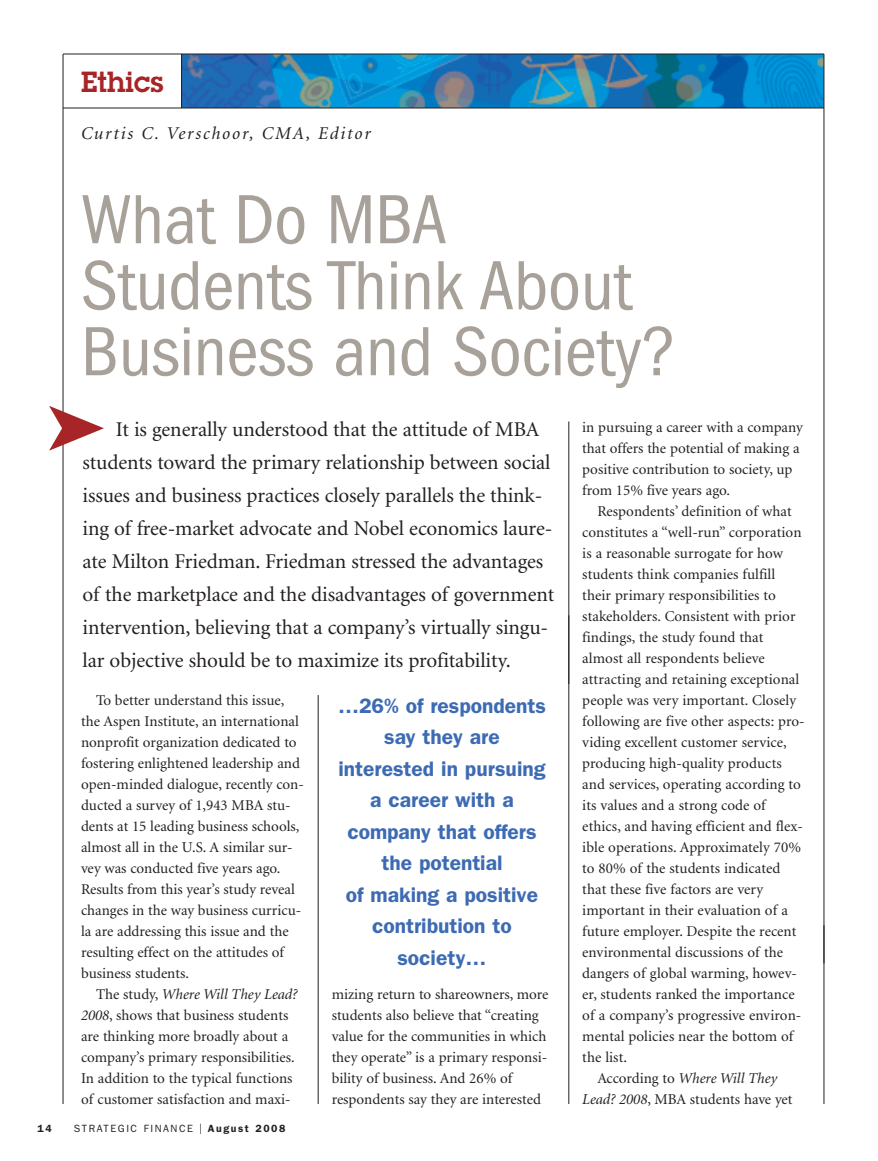
<style>
.page{position:relative;width:878px;height:1161px;background:#fff}
.page>*{position:absolute;margin:0;border:0;box-sizing:border-box;transform-origin:0 0}
.t1{font:condensed 72px/66px "Franklin Gothic";letter-spacing:-.005em;color:#a8a199}
.t2{font:600 28.5px "Lubalin Graph";color:#a72427}
.t3{font:21px/33px "Minion";letter-spacing:-.005em;color:#231f20}
.t4{font:600 21px/31.5px "Franklin Gothic";color:#3d6bb3;text-align:center}
.t5{font:italic 18px "Minion";letter-spacing:.1em;color:#231f20}
.t6{font:15px/21px "Minion";color:#231f20}
.t7{font:italic 15px "Minion";color:#231f20}
.t8{font:10.5px "Franklin Gothic";letter-spacing:.15em;color:#231f20}
.t9{font:600 10.5px "Franklin Gothic";color:#231f20}
.s1{font-style:italic}
.s2{font-size:15px}
.s3{font-weight:600}
.s4{font-style:normal}
</style>
<div class="page">
<img style="left:182px;top:55px;width:641px;height:53px">
<hr style="left:318px;top:695px;width:1px;height:409px;background:#231f20">
<hr style="left:568px;top:615px;width:1px;height:489px;background:#231f20">
<hr style="left:568px;top:422px;width:1px;height:262px;background:#231f20">
<hr style="left:63px;top:108px;width:761px;height:1px;background:#231f20">
<hr style="left:63px;top:54px;width:761px;height:1px;background:#231f20">
<hr style="left:63px;top:54px;width:1px;height:1050px;background:#231f20">
<svg style="left:49px;top:406px;width:55px;height:45px"></svg>
<hr style="left:823px;top:54px;width:1px;height:909px;background:#231f20">
<hr style="left:823px;top:925px;width:1px;height:179px;background:#231f20">
<hr style="left:181px;top:54px;width:1px;height:54px;background:#231f20">
<h2 class="t2" style="left:81px;top:66px;width:84px">Ethics</h2>
<p class="t5" style="left:81px;top:126px;width:291px">Curtis C. Verschoor, CMA, Editor</p>
<h1 class="t1" style="left:81px;top:192px;width:597px">What Do MBA<br>Students Think About<br>Business and Society?</h1>
<p class="t3" style="left:83px;top:415px;width:473px;text-indent:33px">It is generally understood that the attitude of MBA students toward the primary relationship between social issues and business practices closely parallels the think&shy;ing of free-market advocate and Nobel economics laure&shy;ate Milton Friedman. Friedman stressed the advantages of the marketplace and the disadvantages of government intervention, believing that a company’s virtually singu&shy;lar objective should be to maximize its profitability.</p>
<p class="t6" style="left:81px;top:691px;width:224px;text-indent:15px">To better understand this issue, the Aspen Institute, an international nonprofit organization dedicated to fostering enlightened leadership and open-minded dialogue, recently con&shy;ducted a survey of 1,943 MBA stu&shy;dents at 15 leading business schools, almost all in the U.S. A similar sur&shy;vey was conducted five years ago.<br>Results from this year’s study reveal changes in the way business curricu&shy;la are addressing this issue and the resulting effect on the attitudes of business students.</p>
<p class="t6" style="left:81px;top:985px;width:218px;text-indent:15px">The study, <span class="s1">Where Will They Lead?<br>2008</span>, shows that business students are thinking more broadly about a company’s primary responsibilities.<br>In addition to the typical functions of customer satisfaction and maxi-</p>
<p class="t6" style="left:331px;top:985px;width:218px">mizing return to shareowners, more students also believe that “creating value for the communities in which they operate” is a primary responsi&shy;bility of business. And 26% of respondents say they are interested</p>
<h3 class="t4" style="left:338px;top:692px;width:209px">…26% of respondents say they are interested in pursuing a career with a company that offers the potential<br>of making a positive contribution to society…</h3>
<p class="t9" style="left:38px;top:1125px;width:16px">14</p>
<p class="t8" style="left:74px;top:1125px;width:213px">STRATEGIC FINANCE <span class="s2">I</span> <span class="s3">August 2008</span></p>
<p class="t6" style="left:582px;top:418px;width:222px">in pursuing a career with a company that offers the potential of making a positive contribution to society, up from 15% five years ago.</p>
<p class="t6" style="left:597px;top:502px;width:196px">Respondents’ definition of what</p>
<p class="t6" style="left:582px;top:523px;width:221px">constitutes a “well-run” corporation</p>
<p class="t6" style="left:582px;top:544px;width:202px">is a reasonable surrogate for how</p>
<p class="t6" style="left:582px;top:565px;width:194px">students think companies fulfill</p>
<p class="t6" style="left:582px;top:586px;width:195px">their primary responsibilities to</p>
<p class="t6" style="left:582px;top:607px;width:215px">stakeholders. Consistent with prior</p>
<p class="t6" style="left:582px;top:628px;width:183px">findings, the study found that</p>
<p class="t6" style="left:582px;top:649px;width:184px">almost all respondents believe</p>
<p class="t6" style="left:582px;top:670px;width:218px">attracting and retaining exceptional</p>
<p class="t6" style="left:582px;top:691px;width:215px">people was very important. Closely</p>
<p class="t6" style="left:582px;top:712px;width:224px">following are five other aspects: pro-</p>
<p class="t6" style="left:582px;top:733px;width:206px">viding excellent customer service,</p>
<p class="t6" style="left:582px;top:754px;width:201px">producing high-quality products</p>
<p class="t6" style="left:582px;top:775px;width:220px">and services, operating according to</p>
<p class="t6" style="left:582px;top:796px;width:185px">its values and a strong code of</p>
<p class="t6" style="left:582px;top:817px;width:222px">ethics, and having efficient and flex-</p>
<p class="t6" style="left:582px;top:838px;width:220px">ible operations. Approximately 70%</p>
<p class="t6" style="left:582px;top:859px;width:200px">to 80% of the students indicated</p>
<p class="t6" style="left:582px;top:880px;width:182px">that these five factors are very</p>
<p class="t6" style="left:582px;top:901px;width:207px">important in their evaluation of a</p>
<p class="t6" style="left:582px;top:922px;width:216px">future employer. Despite the recent</p>
<p class="t6" style="left:582px;top:943px;width:202px">environmental discussions of the</p>
<p class="t6" style="left:582px;top:964px;width:216px">dangers of global warming, howev-</p>
<p class="t6" style="left:582px;top:985px;width:214px">er, students ranked the importance</p>
<p class="t6" style="left:582px;top:1006px;width:220px">of a company’s progressive environ-</p>
<p class="t6" style="left:582px;top:1027px;width:212px">mental policies near the bottom of</p>
<p class="t6" style="left:582px;top:1048px;width:46px">the list.</p>
<p class="t7" style="left:597px;top:1072px;width:181px"><span class="s4">According to</span> Where Will They</p>
<p class="t6" style="left:582px;top:1090px;width:212px"><span class="s1">Lead? 2008</span>, MBA students have yet</p>
</div>
